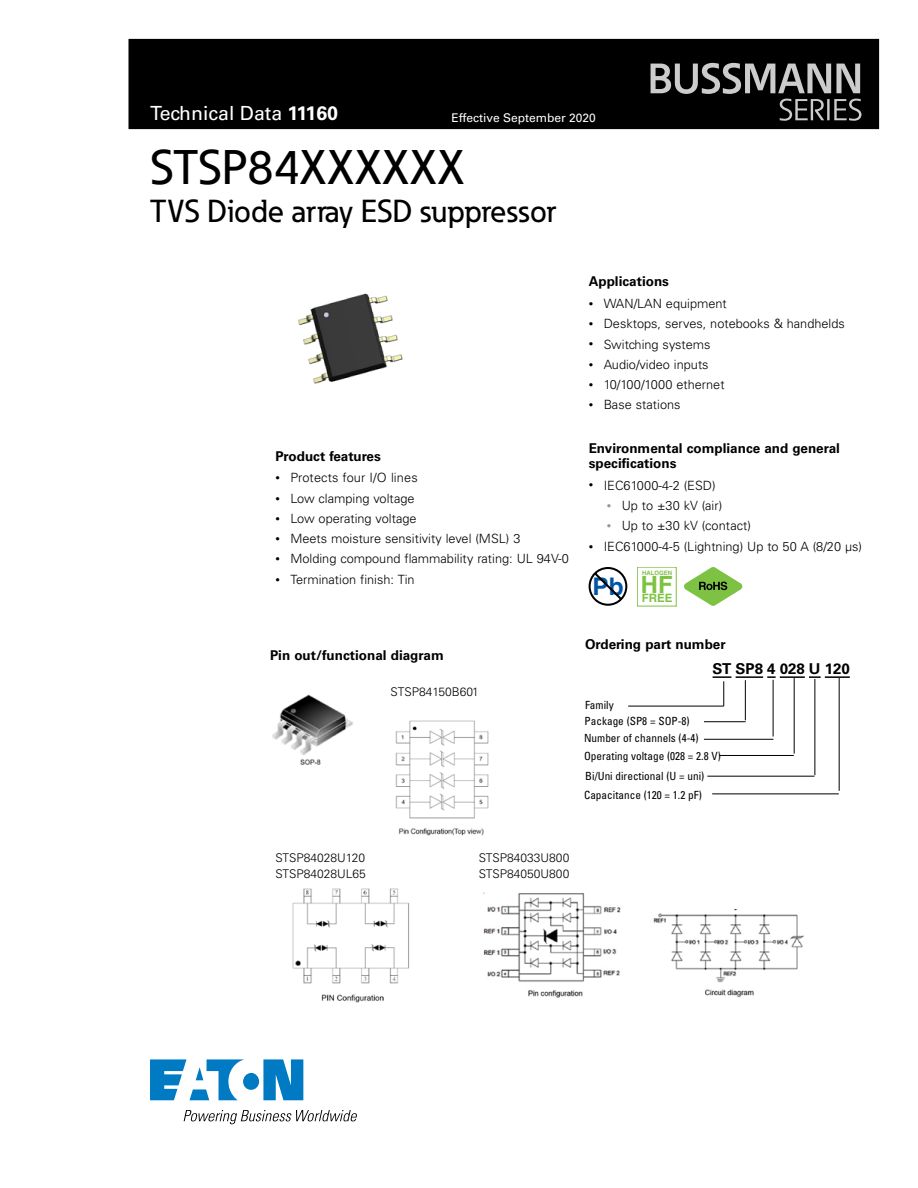
<style>
.page{position:relative;width:918px;height:1188px;background:#fff}
.page>*{position:absolute;margin:0;border:0;box-sizing:border-box;transform-origin:0 0}
.t1{font:500 48px "Eaton";color:#000}
.t2{font:500 31.5px "Eaton";color:#000}
.t3{font:700 24.3px "Helvetica";color:#0054a6}
.t4{font:700 23.7px "Helvetica";color:#7dc242}
.t5{font:19.5px "Univers LT Std";color:#fff}
.t6{font:700 15px "Univers LT Std";color:#000}
.t7{font:700 13.5px/15px "Univers LT Std";color:#000}
.t8{font:300 12.75px "Univers";color:#000}
.t9{font:300 12px/16.5px "Univers LT Std";color:#000}
.t10{font:12px "Univers LT Std";color:#fff}
.t11{font:700 11.55px "Helvetica";color:#7dc242}
.t12{font:condensed 11.25px/15.6px "Univers LT Std";color:#000}
.t13{font:700 6px "Helvetica";color:#7dc242}
.s1{font-weight:700}
.s2{font-size:9px}
.s3{font-size:9px;color:#939598}
</style>
<div class="page">
<div style="left:129px;top:39px;width:750px;height:90px;background:#000"></div>
<svg style="left:651px;top:63px;width:210px;height:58px"></svg>
<svg style="left:150px;top:1059px;width:153px;height:41px"></svg>
<svg style="left:184px;top:1110px;width:173px;height:14px"></svg>
<svg style="left:589px;top:567px;width:38px;height:39px"></svg>
<svg style="left:684px;top:567px;width:58px;height:39px"></svg>
<hr style="left:628px;top:706px;width:96px;height:1px;background:#000">
<hr style="left:745px;top:680px;width:1px;height:40px;background:#000">
<hr style="left:704px;top:721px;width:42px;height:1px;background:#000">
<hr style="left:794px;top:678px;width:1px;height:76px;background:#000">
<hr style="left:719px;top:755px;width:75px;height:1px;background:#000">
<hr style="left:814px;top:679px;width:1px;height:96px;background:#000">
<hr style="left:707px;top:776px;width:107px;height:1px;background:#000">
<hr style="left:773px;top:680px;width:1px;height:57px;background:#000">
<hr style="left:704px;top:739px;width:69px;height:1px;background:#000">
<hr style="left:839px;top:678px;width:1px;height:113px;background:#000">
<hr style="left:712px;top:794px;width:127px;height:1px;background:#000">
<svg style="left:713px;top:676px;width:18px;height:30px"></svg>
<hr style="left:736px;top:676px;width:27px;height:2px;background:#000">
<svg style="left:767px;top:676px;width:9px;height:2px"></svg>
<hr style="left:780px;top:676px;width:25px;height:2px;background:#000">
<svg style="left:809px;top:676px;width:12px;height:2px"></svg>
<hr style="left:825px;top:676px;width:25px;height:2px;background:#000">
<img style="left:298px;top:293px;width:105px;height:91px">
<img style="left:272px;top:694px;width:81px;height:71px">
<img style="left:292px;top:888px;width:118px;height:115px">
<img style="left:483px;top:892px;width:138px;height:105px">
<img style="left:653px;top:909px;width:151px;height:88px">
<img style="left:395px;top:720px;width:94px;height:116px">
<h3 class="t5" style="left:150px;top:102px;width:190px">Technical Data <span class="s1">11160</span></h3>
<p class="t10" style="left:451px;top:111px;width:146px">Effective September 2020</p>
<h1 class="t1" style="left:150px;top:138px;width:316px">STSP84XXXXXX</h1>
<h2 class="t2" style="left:150px;top:191px;width:408px">TVS Diode array ESD suppressor</h2>
<p class="t7" style="left:275px;top:449px;width:107px">Product features</p>
<p class="t8" style="left:275px;top:470px;width:144px"><span class="s2">•</span> Protects four I/O lines</p>
<p class="t8" style="left:275px;top:490px;width:141px"><span class="s2">•</span> Low clamping voltage</p>
<p class="t8" style="left:275px;top:511px;width:143px"><span class="s2">•</span> Low operating voltage</p>
<p class="t8" style="left:275px;top:531px;width:247px"><span class="s2">•</span> Meets moisture sensitivity level (MSL) 3</p>
<p class="t8" style="left:275px;top:551px;width:295px"><span class="s2">•</span> Molding compound flammability rating: UL 94V-0</p>
<p class="t8" style="left:275px;top:571px;width:141px"><span class="s2">•</span> Termination finish:：Tin</p>
<p class="t7" style="left:270px;top:647px;width:175px">Pin out/functional diagram</p>
<p class="t9" style="left:391px;top:684px;width:90px">STSP84150B601</p>
<p class="t7" style="left:589px;top:274px;width:82px">Applications</p>
<p class="t8" style="left:589px;top:296px;width:140px"><span class="s2">•</span> WAN/LAN equipment</p>
<p class="t8" style="left:589px;top:316px;width:258px"><span class="s2">•</span> Desktops, serves, notebooks &amp; handhelds</p>
<p class="t8" style="left:589px;top:336px;width:123px"><span class="s2">•</span> Switching systems</p>
<p class="t8" style="left:589px;top:357px;width:121px"><span class="s2">•</span> Audio/video inputs</p>
<p class="t8" style="left:589px;top:377px;width:137px"><span class="s2">•</span> 10/100/1000 ethernet</p>
<p class="t8" style="left:589px;top:397px;width:93px"><span class="s2">•</span> Base stations</p>
<p class="t7" style="left:589px;top:441px;width:253px">Environmental compliance and general specifications</p>
<p class="t8" style="left:589px;top:477px;width:128px"><span class="s2">•</span> IEC61000-4-2 (ESD)</p>
<p class="t8" style="left:607px;top:498px;width:117px"><span class="s3">•</span> Up to ±30 kV (air)</p>
<p class="t8" style="left:607px;top:518px;width:146px"><span class="s3">•</span> Up to ±30 kV (contact)</p>
<p class="t8" style="left:589px;top:539px;width:275px"><span class="s2">•</span> IEC61000-4-5 (Lightning) Up to 50 A (8/20 µs)</p>
<h3 class="t3" style="left:593px;top:571px;width:33px">Pb</h3>
<p class="t13" style="left:642px;top:570px;width:32px">HALOGEN</p>
<h3 class="t4" style="left:641px;top:570px;width:33px">HF</h3>
<p class="t11" style="left:642px;top:591px;width:32px">FREE</p>
<p class="t7" style="left:585px;top:637px;width:142px">Ordering part number</p>
<p class="t6" style="left:713px;top:660px;width:139px">ST SP8 4 028 U 120</p>
<p class="t12" style="left:585px;top:697px;width:107px">Family<br>Package (SP8 = SOP-8)</p>
<p class="t12" style="left:584px;top:728px;width:138px;line-height:18.3px">Number of channels (4-4)<br>Operating voltage (028 = 2.8 V)</p>
<p class="t12" style="left:584px;top:767px;width:122px;line-height:18.6px">Bi/Uni directional (U = uni)<br>Capacitance (120 = 1.2 pF)</p>
<p class="t9" style="left:275px;top:849px;width:92px">STSP84028U120<br>STSP84028UL65</p>
<p class="t9" style="left:479px;top:849px;width:92px">STSP84033U800<br>STSP84050U800</p>
</div>
